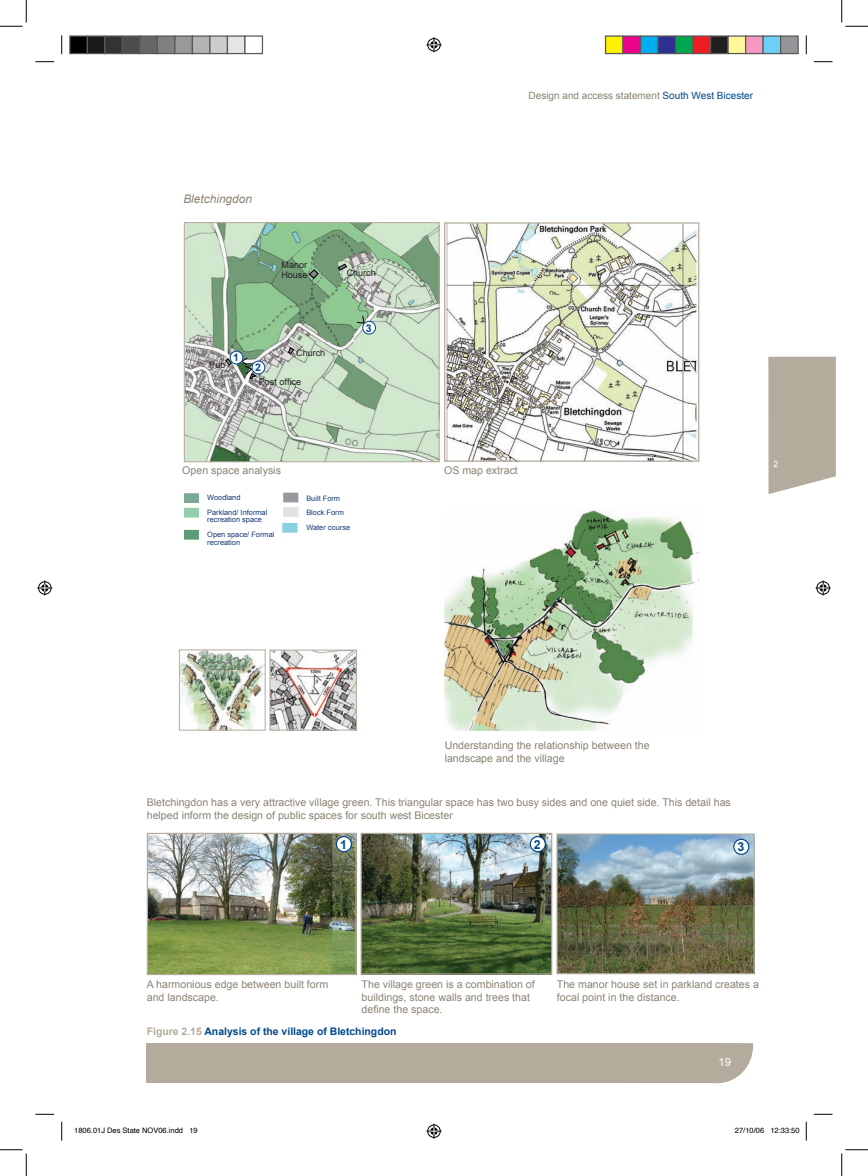
<style>
.page{position:relative;width:868px;height:1176px;background:#fff}
.page>*{position:absolute;margin:0;border:0;box-sizing:border-box;transform-origin:0 0}
.t1{font:700 12.38px "Arial";color:#01498e}
.t2{font:italic 11.88px "Arial";color:#8c8274}
.t3{font:11.25px "Arial";color:#fff}
.t4{font:10.62px/12.5px "Arial";color:#8c8274}
.t5{font:700 10.5px "Arial";color:#01498e}
.t6{font:700 10.38px "Arial";color:#01498e}
.t7{font:10px "Arial";color:#8c8274}
.t8{font:9px/10px "Arial";color:#231f20}
.t9{font:8.75px "Arial";color:#fff}
.t10{font:7.5px "Helvetica";color:#000}
.t11{font:7.38px/14.9px "Arial";color:#163a75}
.s1{color:#01498e}
.s2{color:#b4ab9d}
</style>
<div class="page">
<svg style="left:611px;top:1043px;width:142px;height:41px;background:#b9b1a4"></svg>
<div style="left:147px;top:1043px;width:464px;height:40px;background:#b4ab9d"></div>
<svg style="left:768px;top:357px;width:67px;height:137px;background:#b9b0a3"></svg>
<img style="left:444px;top:510px;width:255px;height:220px">
<img style="left:181px;top:652px;width:82px;height:76px">
<div style="left:179px;top:650px;width:86px;height:80px;border:1px solid #b4ab9d"></div>
<img style="left:272px;top:652px;width:82px;height:76px">
<div style="left:270px;top:650px;width:86px;height:80px;border:1px solid #b4ab9d"></div>
<img style="left:149px;top:835px;width:205px;height:138px">
<div style="left:147px;top:833px;width:209px;height:142px;border:1px solid #b4ab9d"></div>
<div style="left:336px;top:836px;width:15px;height:15px;background:#fff;border-radius:50%"></div>
<div style="left:336px;top:836px;width:16px;height:16px;border:1px solid #01498e;border-radius:50%"></div>
<img style="left:362px;top:835px;width:188px;height:137px">
<div style="left:360px;top:833px;width:192px;height:141px;border:1px solid #b4ab9d"></div>
<div style="left:530px;top:836px;width:15px;height:15px;background:#fff;border-radius:50%"></div>
<div style="left:529px;top:836px;width:17px;height:16px;border:1px solid #01498e;border-radius:50%"></div>
<img style="left:558px;top:835px;width:194px;height:137px">
<div style="left:556px;top:833px;width:198px;height:141px;border:1px solid #b4ab9d"></div>
<div style="left:733px;top:839px;width:15px;height:15px;background:#fff;border-radius:50%"></div>
<div style="left:733px;top:839px;width:16px;height:16px;border:1px solid #01498e;border-radius:50%"></div>
<img style="left:446px;top:224px;width:251px;height:236px">
<div style="left:444px;top:222px;width:255px;height:240px;border:1px solid #b4ab9d"></div>
<div style="left:184px;top:493px;width:15px;height:10px;background:#7ba893"></div>
<div style="left:184px;top:508px;width:15px;height:9px;background:#94ccae"></div>
<div style="left:184px;top:530px;width:15px;height:10px;background:#5d9b78"></div>
<div style="left:283px;top:493px;width:15px;height:9px;background:#97999f"></div>
<div style="left:283px;top:507px;width:15px;height:10px;background:#e0e2e6"></div>
<div style="left:282px;top:523px;width:15px;height:10px;background:#89cfdd"></div>
<img style="left:186px;top:224px;width:251px;height:236px">
<div style="left:184px;top:222px;width:255px;height:240px;border:1px solid #b4ab9d"></div>
<svg style="left:224px;top:357px;width:8px;height:10px"></svg>
<svg style="left:308px;top:269px;width:11px;height:10px"></svg>
<svg style="left:337px;top:263px;width:11px;height:8px"></svg>
<svg style="left:239px;top:314px;width:126px;height:66px;background:#a4c1a4"></svg>
<div style="left:230px;top:351px;width:13px;height:13px;background:#fff;border-radius:50%"></div>
<div style="left:229px;top:351px;width:14px;height:13px;border:1px solid #01498e;border-radius:50%"></div>
<div style="left:252px;top:361px;width:13px;height:13px;background:#fff;border-radius:50%"></div>
<div style="left:251px;top:361px;width:14px;height:13px;border:1px solid #01498e;border-radius:50%"></div>
<div style="left:362px;top:321px;width:13px;height:13px;background:#fff;border-radius:50%"></div>
<div style="left:362px;top:321px;width:14px;height:14px;border:1px solid #01498e;border-radius:50%"></div>
<svg style="left:35px;top:61px;width:19px;height:1px"></svg>
<svg style="left:813px;top:61px;width:19px;height:1px"></svg>
<svg style="left:35px;top:1113px;width:19px;height:2px"></svg>
<svg style="left:813px;top:1113px;width:19px;height:2px"></svg>
<svg style="left:61px;top:35px;width:1px;height:19px"></svg>
<svg style="left:61px;top:1122px;width:1px;height:18px"></svg>
<svg style="left:805px;top:35px;width:2px;height:19px"></svg>
<svg style="left:805px;top:1122px;width:2px;height:18px"></svg>
<svg style="left:0;top:0;width:27px;height:27px"></svg>
<svg style="left:0;top:1149px;width:27px;height:27px"></svg>
<svg style="left:841px;top:0;width:26px;height:27px"></svg>
<svg style="left:841px;top:1149px;width:26px;height:27px"></svg>
<svg style="left:426px;top:37px;width:15px;height:15px"></svg>
<svg style="left:426px;top:1123px;width:15px;height:15px"></svg>
<svg style="left:37px;top:580px;width:15px;height:15px"></svg>
<svg style="left:815px;top:580px;width:15px;height:15px"></svg>
<div style="left:70px;top:36px;width:17px;height:18px;background:#000"></div>
<div style="left:69px;top:35px;width:19px;height:19px;border:1px solid #595959"></div>
<div style="left:87px;top:36px;width:18px;height:18px;background:#1a1a1a"></div>
<div style="left:87px;top:35px;width:18px;height:19px;border:1px solid #595959"></div>
<div style="left:105px;top:36px;width:17px;height:18px;background:#333"></div>
<div style="left:104px;top:35px;width:19px;height:19px;border:1px solid #595959"></div>
<div style="left:122px;top:36px;width:18px;height:18px;background:#4d4d4d"></div>
<div style="left:122px;top:35px;width:18px;height:19px;border:1px solid #595959"></div>
<div style="left:140px;top:36px;width:17px;height:18px;background:#666"></div>
<div style="left:139px;top:35px;width:19px;height:19px;border:1px solid #595959"></div>
<div style="left:157px;top:36px;width:18px;height:18px;background:#808080"></div>
<div style="left:157px;top:35px;width:18px;height:19px;border:1px solid #595959"></div>
<div style="left:175px;top:36px;width:17px;height:18px;background:#999"></div>
<div style="left:174px;top:35px;width:19px;height:19px;border:1px solid #595959"></div>
<div style="left:192px;top:36px;width:18px;height:18px;background:#b3b3b3"></div>
<div style="left:192px;top:35px;width:18px;height:19px;border:1px solid #595959"></div>
<div style="left:210px;top:36px;width:17px;height:18px;background:#ccc"></div>
<div style="left:209px;top:35px;width:19px;height:19px;border:1px solid #595959"></div>
<div style="left:227px;top:36px;width:18px;height:18px;background:#e5e5e5"></div>
<div style="left:227px;top:35px;width:18px;height:19px;border:1px solid #595959"></div>
<div style="left:244px;top:35px;width:19px;height:19px;border:1px solid #595959"></div>
<div style="left:605px;top:36px;width:18px;height:18px;background:#fff101"></div>
<div style="left:605px;top:35px;width:18px;height:19px;border:1px solid #595959"></div>
<div style="left:623px;top:36px;width:17px;height:18px;background:#ed028c"></div>
<div style="left:622px;top:35px;width:19px;height:19px;border:1px solid #595959"></div>
<div style="left:640px;top:36px;width:18px;height:18px;background:#00aeef"></div>
<div style="left:640px;top:35px;width:18px;height:19px;border:1px solid #595959"></div>
<div style="left:658px;top:36px;width:17px;height:18px;background:#2e3092"></div>
<div style="left:657px;top:35px;width:19px;height:19px;border:1px solid #595959"></div>
<div style="left:675px;top:36px;width:18px;height:18px;background:#00a54f"></div>
<div style="left:675px;top:35px;width:18px;height:19px;border:1px solid #595959"></div>
<div style="left:693px;top:36px;width:17px;height:18px;background:#ee1d23"></div>
<div style="left:692px;top:35px;width:19px;height:19px;border:1px solid #595959"></div>
<div style="left:710px;top:36px;width:18px;height:18px;background:#231f20"></div>
<div style="left:710px;top:35px;width:18px;height:19px;border:1px solid #595959"></div>
<div style="left:728px;top:36px;width:17px;height:18px;background:#fff79a"></div>
<div style="left:727px;top:35px;width:19px;height:19px;border:1px solid #595959"></div>
<div style="left:745px;top:36px;width:18px;height:18px;background:#f499c2"></div>
<div style="left:745px;top:35px;width:18px;height:19px;border:1px solid #595959"></div>
<div style="left:763px;top:36px;width:17px;height:18px;background:#6bcff6"></div>
<div style="left:762px;top:35px;width:19px;height:19px;border:1px solid #595959"></div>
<div style="left:780px;top:36px;width:18px;height:18px;background:#939598"></div>
<div style="left:780px;top:35px;width:18px;height:19px;border:1px solid #595959"></div>
<p class="t2" style="left:183px;top:192px;width:70px">Bletchingdon</p>
<p class="t8" style="left:281px;top:260px;width:28px">Manor<br>House</p>
<p class="t8" style="left:347px;top:267px;width:31px">Church</p>
<p class="t5" style="left:366px;top:322px;width:7px">3</p>
<p class="t8" style="left:209px;top:360px;width:18px">Pub</p>
<p class="t5" style="left:233px;top:352px;width:7px">1</p>
<p class="t8" style="left:296px;top:348px;width:31px">Church</p>
<p class="t8" style="left:259px;top:377px;width:44px">Post office</p>
<p class="t5" style="left:255px;top:362px;width:7px">2</p>
<p class="t4" style="left:182px;top:464px;width:100px">Open space analysis</p>
<p class="t11" style="left:207px;top:490px;width:62px">Woodland<br>Parkland/ Informal</p>
<p class="t11" style="left:207px;top:512px;width:69px">recreation space<br>Open space/ Formal</p>
<p class="t11" style="left:207px;top:535px;width:34px">recreation</p>
<p class="t11" style="left:306px;top:490px;width:45px">Built Form<br>Block Form<br>Water course</p>
<p class="t7" style="left:528px;top:90px;width:226px">Design and access statement <span class="s1">South West Bicester</span></p>
<p class="t4" style="left:444px;top:464px;width:75px">OS map extract</p>
<p class="t9" style="left:773px;top:459px;width:6px">2</p>
<p class="t4" style="left:444px;top:739px;width:206px">Understanding the relationship between the landscape and the village</p>
<p class="t4" style="left:147px;top:796px;width:585px">Bletchingdon has a very attractive village green. This triangular space has two busy sides and one quiet side. This detail has helped inform the design of public spaces for south west Bicester</p>
<p class="t1" style="left:340px;top:837px;width:8px">1</p>
<p class="t1" style="left:534px;top:837px;width:8px">2</p>
<p class="t1" style="left:737px;top:840px;width:8px">3</p>
<p class="t4" style="left:147px;top:978px;width:183px">A harmonious edge between built form and landscape.</p>
<p class="t4" style="left:361px;top:978px;width:175px">The village green is a combination of buildings, stone walls and trees that define the space.</p>
<p class="t4" style="left:557px;top:978px;width:203px">The manor house set in parkland creates a focal point in the distance.</p>
<p class="t6" style="left:147px;top:1025px;width:251px"><span class="s2">Figure 2.15</span> Analysis of the village of Bletchingdon</p>
<p class="t3" style="left:718px;top:1055px;width:14px">19</p>
<p class="t10" style="left:74px;top:1124px;width:125px">1806.01J Des State NOV06.indd 19</p>
<p class="t10" style="left:735px;top:1124px;width:66px">27/10/06 12:33:50</p>
</div>
